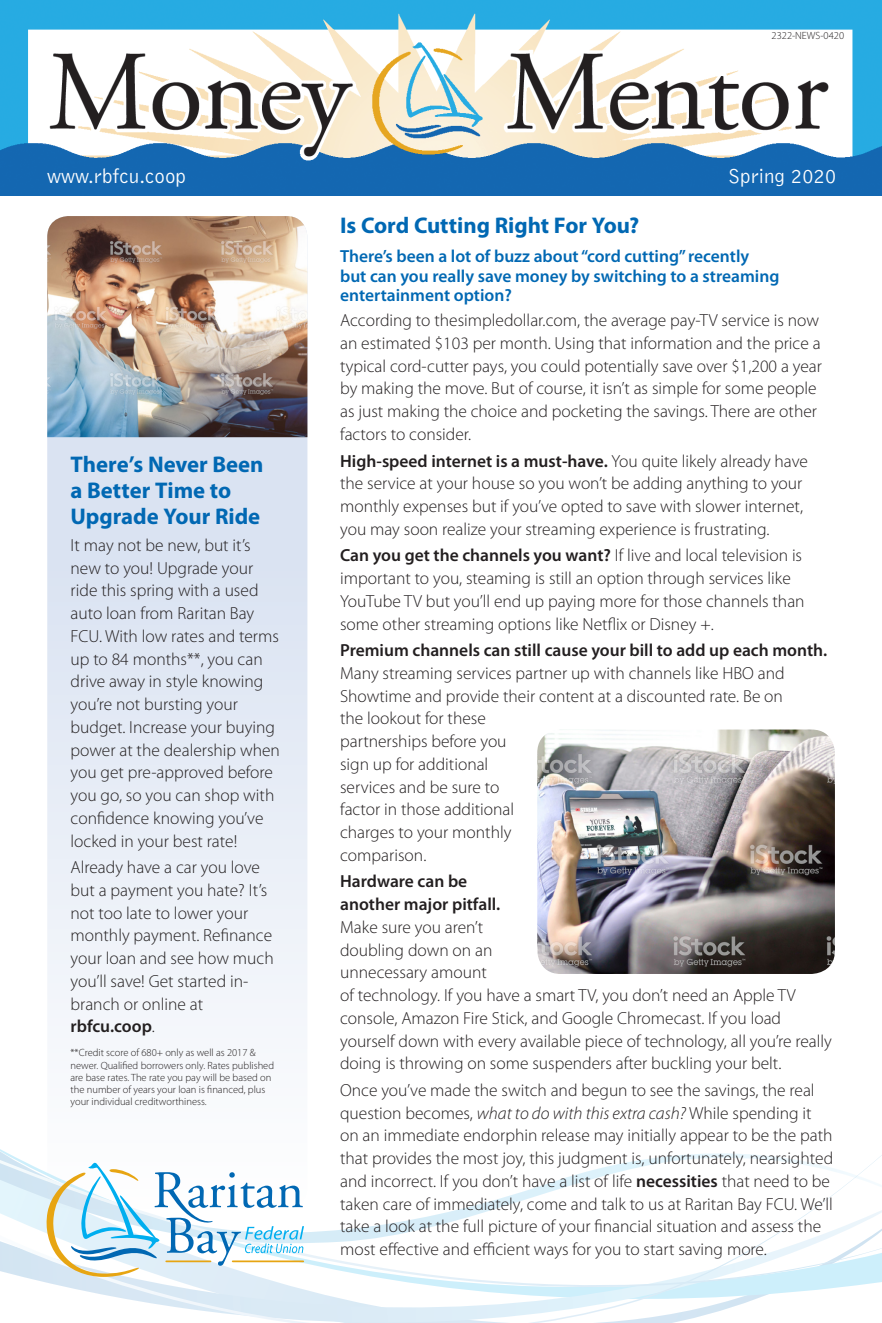
<style>
.page{position:relative;width:882px;height:1323px;background:#fff}
.page>*{position:absolute;margin:0;border:0;box-sizing:border-box;transform-origin:0 0}
.header-raritan{font:700 22.75px/26.2px "Myriad Pro";color:#0168b3}
.t1{font:300 21px "Bell Gothic";color:#fff}
.body_copy-raritan{font:300 17.5px/22.8px "Myriad Pro";color:#231f20}
.subhead-raritan{font:600 17.5px/19.2px "Myriad Pro";color:#0168b3}
.disclaimer-raritan{font:300 10.5px/12.2px "Myriad Pro";color:#231f20}
.s1{font-weight:600}
.s2{font-style:italic}
</style>
<div class="page">
<svg style="left:0;top:1149px;width:882px;height:174px"></svg>
<img style="left:0;top:0;width:882px;height:196px">
<svg style="left:47px;top:216px;width:260px;height:992px"></svg>
<img style="left:47px;top:216px;width:260px;height:221px">
<svg style="left:45px;top:1162px;width:259px;height:115px"></svg>
<img style="left:537px;top:730px;width:298px;height:244px">
<p class="t1" style="left:47px;top:165px;width:140px">www.rbfcu.coop</p>
<p class="header-raritan" style="left:71px;top:451px;width:195px">There’s Never Been a Better Time to<br>Upgrade Your Ride</p>
<p class="body_copy-raritan" style="left:71px;top:534px;width:211px">It may not be new, but it’s new to you! Upgrade your ride this spring with a used auto loan from Raritan Bay<br>FCU. With low rates and terms up to 84 months**, you can drive away in style knowing you’re not bursting your budget. Increase your buying power at the dealership when you get pre-approved before you go, so you can shop with confidence knowing you’ve locked in your best rate!</p>
<p class="body_copy-raritan" style="left:71px;top:856px;width:205px">Already have a car you love but a payment you hate? It’s not too late to lower your monthly payment. Refinance your loan and see how much you’ll save! Get started in&shy;branch or online at <span class="s1">rbfcu.coop</span>.</p>
<p class="disclaimer-raritan" style="left:71px;top:1047px;width:205px">**Credit score of 680+ only as well as 2017 &amp; newer. Qualified borrowers only. Rates published are base rates. The rate you pay will be based on the number of years your loan is financed, plus your individual creditworthiness.</p>
<p class="disclaimer-raritan" style="left:772px;top:30px;width:74px">2322-NEWS-0420</p>
<p class="t1" style="left:728px;top:165px;width:110px">Spring 2020</p>
<p class="header-raritan" style="left:340px;top:213px;width:301px">Is Cord Cutting Right For You?</p>
<p class="subhead-raritan" style="left:340px;top:247px;width:441px">There’s been a lot of buzz about “cord cutting” recently but can you really save money by switching to a streaming entertainment option?</p>
<p class="body_copy-raritan" style="left:340px;top:309px;width:483px">According to thesimpledollar.com, the average pay-TV service is now an estimated $103 per month. Using that information and the price a typical cord-cutter pays, you could potentially save over $1,200 a year by making the move. But of course, it isn’t as simple for some people as just making the choice and pocketing the savings. There are other factors to consider.</p>
<p class="body_copy-raritan" style="left:340px;top:450px;width:469px"><span class="s1">High-speed internet is a must-have.</span> You quite likely already have the service at your house so you won’t be adding anything to your monthly expenses but if you’ve opted to save with slower internet, you may soon realize your streaming experience is frustrating.</p>
<p class="body_copy-raritan" style="left:340px;top:544px;width:466px"><span class="s1">Can you get the channels you want?</span> If live and local television is important to you, steaming is still an option through services like YouTube TV but you’ll end up paying more for those channels than some other streaming options like Netflix or Disney +.</p>
<p class="body_copy-raritan" style="left:340px;top:639px;width:489px"><span class="s1">Premium channels can still cause your bill to add up each month.<br></span>Many streaming services partner up with channels like HBO and Showtime and provide their content at a discounted rate. Be on<br>the lookout for these<br>partnerships before you<br>sign up for additional<br>services and be sure to<br>factor in those additional<br>charges to your monthly<br>comparison.</p>
<p class="body_copy-raritan" style="left:340px;top:870px;width:493px"><span class="s1">Hardware can be<br>another major pitfall.<br></span>Make sure you aren’t<br>doubling down on an<br>unnecessary amount<br>of technology. If you have a smart TV, you don’t need an Apple TV console, Amazon Fire Stick, and Google Chromecast. If you load yourself down with every available piece of technology, all you’re really doing is throwing on some suspenders after buckling your belt.</p>
<p class="body_copy-raritan" style="left:340px;top:1079px;width:495px">Once you’ve made the switch and begun to see the savings, the real question becomes, <span class="s2">what to do with this extra cash?</span> While spending it on an immediate endorphin release may initially appear to be the path that provides the most joy, this judgment is, unfortunately, nearsighted and incorrect. If you don’t have a list of life <span class="s1">necessities</span> that need to be taken care of immediately, come and talk to us at Raritan Bay FCU. We’ll take a look at the full picture of your financial situation and assess the most effective and efficient ways for you to start saving more.</p>
</div>
